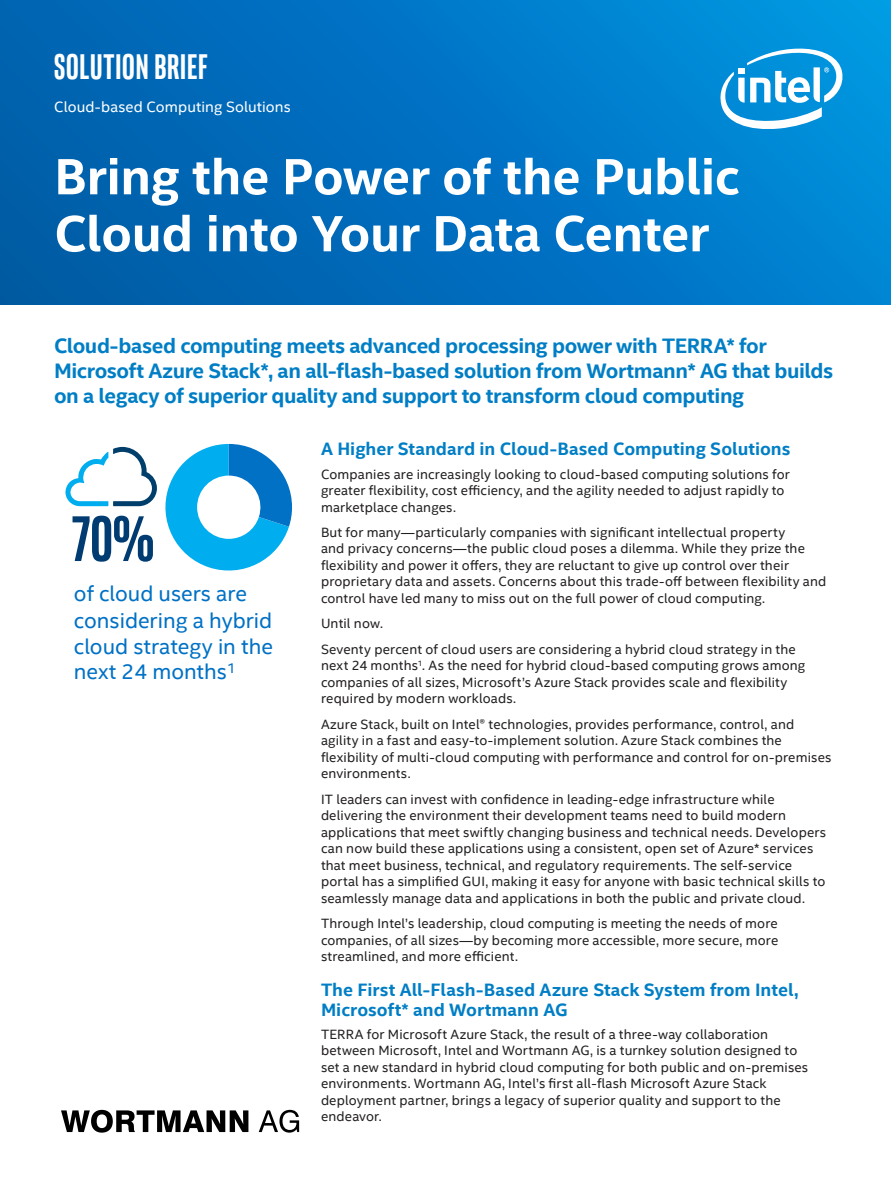
<style>
.page{position:relative;width:891px;height:1188px;background:#fff}
.page>*{position:absolute;margin:0;border:0;box-sizing:border-box;transform-origin:0 0}
.t1{font:700 64.8px "Intel Clear Pro";color:#003c71}
.Main_Title{font:700 51px/57px "Intel Clear";letter-spacing:-.01em;color:#fff}
.t2{font:700 36px "Intel Clear Pro";letter-spacing:.025em;color:#fff}
.t3{font:21.6px/26px "Intel Clear";color:#0071c5}
.ProdName_-_Product_N{font:700 21px/25.2px "Intel Clear";letter-spacing:-.02em;color:#007ec5}
.CopyHeaderBlue{font:700 18px/19.5px "Intel Clear";color:#007ec5}
.Mini_Header{font:15px "Intel Clear";letter-spacing:.005em;color:#fff}
.MainCopy___Caption{font:13.5px/16.5px "Intel Clear";letter-spacing:.01em;color:#231f20}
</style>
<div class="page">
<div style="left:0;top:0;width:891px;height:305px;background:linear-gradient(to right,#005ba9,#008cdb)"></div>
<svg style="left:65px;top:444px;width:227px;height:127px"></svg>
<svg style="left:61px;top:1110px;width:238px;height:23px"></svg>
<svg style="left:718px;top:42px;width:127px;height:90px"></svg>
<h3 class="t2" style="left:54px;top:44px;width:155px">SOLUTION BRIEF</h3>
<p class="Mini_Header" style="left:54px;top:98px;width:238px">Cloud-based Computing Solutions</p>
<p class="Main_Title" style="left:54px;top:148px;width:687px">Bring the Power of the Public<br>Cloud into Your Data Center</p>
<p class="ProdName_-_Product_N" style="left:54px;top:333px;width:781px">Cloud-based computing meets advanced processing power with TERRA* for<br>Microsoft Azure Stack*, an all-flash-based solution from Wortmann* AG that builds on a legacy of superior quality and support to transform cloud computing</p>
<p class="t1" style="left:72px;top:498px;width:83px">70%</p>
<p class="t3" style="left:74px;top:581px;width:201px">of cloud users are considering a hybrid cloud strategy in the next 24 months<sup>1</sup></p>
<p class="CopyHeaderBlue" style="left:321px;top:439px;width:471px">A Higher Standard in Cloud-Based Computing Solutions</p>
<p class="MainCopy___Caption" style="left:321px;top:466px;width:470px">Companies are increasingly looking to cloud-based computing solutions for greater flexibility, cost efficiency, and the agility needed to adjust rapidly to marketplace changes.</p>
<p class="MainCopy___Caption" style="left:321px;top:524px;width:507px">But for many—particularly companies with significant intellectual property<br>and privacy concerns—the public cloud poses a dilemma. While they prize the flexibility and power it offers, they are reluctant to give up control over their proprietary data and assets. Concerns about this trade-off between flexibility and control have led many to miss out on the full power of cloud computing.</p>
<p class="MainCopy___Caption" style="left:321px;top:616px;width:63px">Until now.</p>
<p class="MainCopy___Caption" style="left:321px;top:641px;width:486px">Seventy percent of cloud users are considering a hybrid cloud strategy in the next 24 months<sup>1</sup>. As the need for hybrid cloud-based computing grows among companies of all sizes, Microsoft’s Azure Stack provides scale and flexibility required by modern workloads.</p>
<p class="MainCopy___Caption" style="left:321px;top:716px;width:512px">Azure Stack, built on Intel® technologies, provides performance, control, and agility in a fast and easy-to-implement solution. Azure Stack combines the flexibility of multi-cloud computing with performance and control for on-premises environments.</p>
<p class="MainCopy___Caption" style="left:321px;top:791px;width:507px">IT leaders can invest with confidence in leading-edge infrastructure while delivering the environment their development teams need to build modern applications that meet swiftly changing business and technical needs. Developers can now build these applications using a consistent, open set of Azure* services that meet business, technical, and regulatory requirements. The self-service portal has a simplified GUI, making it easy for anyone with basic technical skills to seamlessly manage data and applications in both the public and private cloud.</p>
<p class="MainCopy___Caption" style="left:321px;top:915px;width:459px;text-align:justify">Through Intel’s leadership, cloud computing is meeting the needs of more companies, of all sizes—by becoming more accessible, more secure, more streamlined, and more efficient.</p>
<p class="CopyHeaderBlue" style="left:321px;top:980px;width:479px">The First All-Flash-Based Azure Stack System from Intel,<br>Microsoft* and Wortmann AG</p>
<p class="MainCopy___Caption" style="left:321px;top:1026px;width:489px">TERRA for Microsoft Azure Stack, the result of a three-way collaboration between Microsoft, Intel and Wortmann AG, is a turnkey solution designed to set a new standard in hybrid cloud computing for both public and on-premises environments. Wortmann AG, Intel’s first all-flash Microsoft Azure Stack deployment partner, brings a legacy of superior quality and support to the endeavor.</p>
</div>
